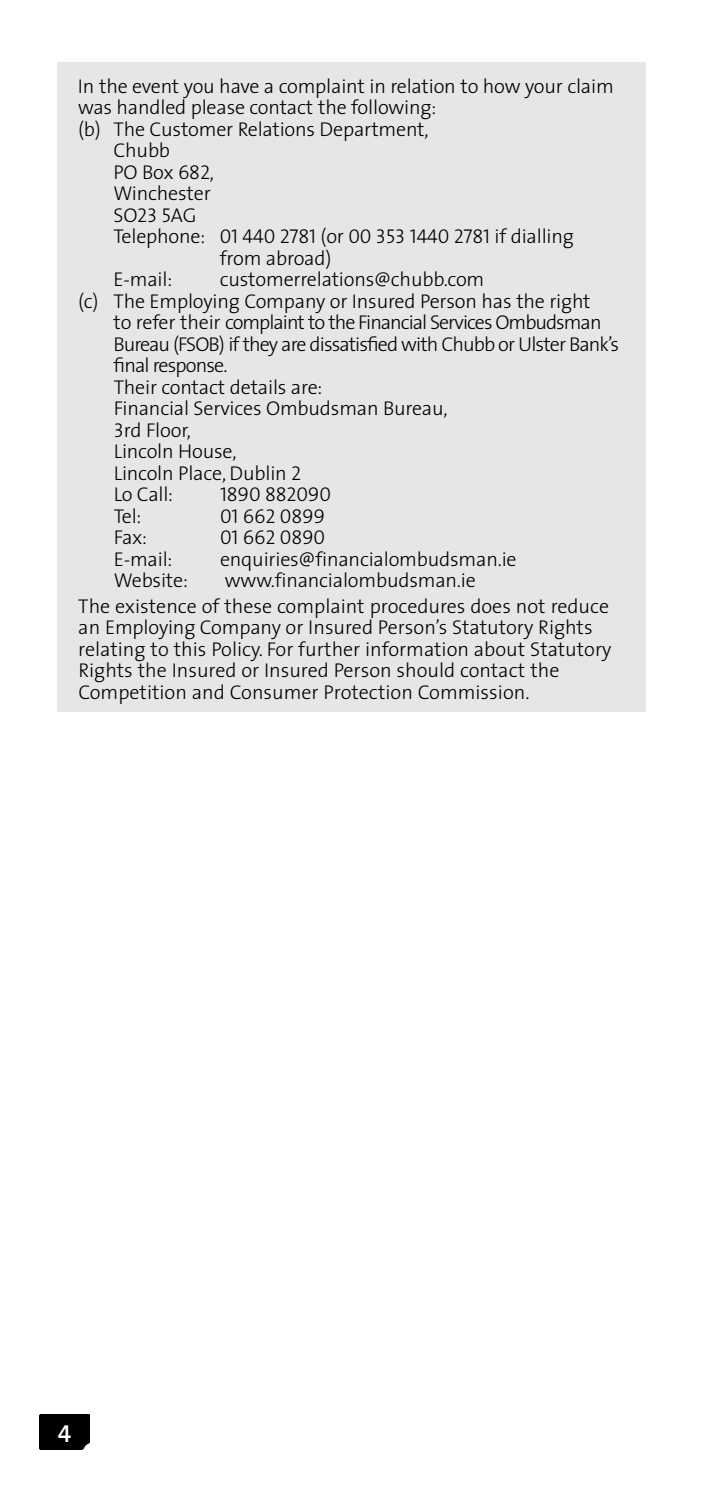
<style>
.page{position:relative;width:702px;height:1489px;background:#fff}
.page>*{position:absolute;margin:0;border:0;box-sizing:border-box;transform-origin:0 0}
.t1{font:24.75px "The Sans Semi Bold Caps";color:#fff}
.t2{font:300 20px/21.5px "The Sans";letter-spacing:-.01em;color:#000}
.t3{font:300 20px "The Sans";letter-spacing:-.045em;color:#000}
.t4{font:300 20px "The Sans";letter-spacing:-.05em;color:#000}
.t5{font:20px "The Sans Light Caps";letter-spacing:-.01em;color:#000}
.s1{font-family:"The Sans Light Caps";font-weight:400}
</style>
<div class="page">
<div style="left:39px;top:1414px;width:51px;height:35px;background:#000"></div>
<div style="left:57px;top:62px;width:588px;height:649px;background:#e6e6e6"></div>
<p class="t2" style="left:78px;top:74px;width:537px">In the event you have a complaint in relation to how your claim</p>
<p class="t2" style="left:78px;top:96px;width:360px">was handled please contact the following:</p>
<p class="t2" style="left:78px;top:117px;width:352px">(b) The Customer Relations Department,</p>
<p class="t2" style="left:113px;top:139px;width:58px">Chubb</p>
<p class="t2" style="left:113px;top:160px;width:102px">PO Box <span class="s1">682</span>,</p>
<p class="t2" style="left:113px;top:182px;width:99px">Winchester</p>
<p class="t2" style="left:113px;top:203px;width:84px">SO<span class="s1">23 5</span>AG</p>
<p class="t2" style="left:113px;top:225px;width:462px">Telephone: <span class="s1">01 440 2781</span> (or <span class="s1">00 353 1440 2781</span> if dialling</p>
<p class="t2" style="left:220px;top:246px;width:113px">from abroad)</p>
<p class="t2" style="left:113px;top:268px;width:60px">E-mail:</p>
<p class="t2" style="left:220px;top:268px;width:266px">customerrelations@chubb.com</p>
<p class="t2" style="left:78px;top:289px;width:514px">(c) The Employing Company or Insured Person has the right</p>
<p class="t4" style="left:113px;top:306px;width:489px">to refer their complaint to the Financial Services Ombudsman</p>
<p class="t3" style="left:114px;top:327px;width:507px">Bureau (FSOB) ifthey are dissatisfied with Chubb or Ulster Bank’s</p>
<p class="t3" style="left:114px;top:349px;width:115px">final response.</p>
<p class="t2" style="left:114px;top:375px;width:210px">Their contact details are:</p>
<p class="t2" style="left:114px;top:397px;width:335px">Financial Services Ombudsman Bureau,</p>
<p class="t2" style="left:114px;top:418px;width:79px"><span class="s1">3</span>rd Floor,</p>
<p class="t2" style="left:114px;top:440px;width:124px">Lincoln House,</p>
<p class="t2" style="left:114px;top:461px;width:189px">Lincoln Place, Dublin <span class="s1">2</span></p>
<p class="t2" style="left:114px;top:483px;width:61px">Lo Call:</p>
<p class="t5" style="left:220px;top:478px;width:112px">1890 882090</p>
<p class="t2" style="left:114px;top:504px;width:29px">Tel:</p>
<p class="t5" style="left:220px;top:499px;width:107px">01 662 0899</p>
<p class="t2" style="left:114px;top:526px;width:35px">Fax:</p>
<p class="t5" style="left:220px;top:521px;width:107px">01 662 0890</p>
<p class="t2" style="left:114px;top:547px;width:60px">E-mail:</p>
<p class="t2" style="left:220px;top:547px;width:298px">enquiries@financialombudsman.ie</p>
<p class="t2" style="left:114px;top:569px;width:76px">Website:</p>
<p class="t2" style="left:78px;top:567px;width:532px;line-height:25px;text-indent:146px">www.financialombudsman.ie<br>The existence of these complaint procedures does not reduce</p>
<p class="t2" style="left:78px;top:616px;width:534px">an Employing Company or Insured Person’s Statutory Rights relating to this Policy. For further information about Statutory Rights the Insured or Insured Person should contact the Competition and Consumer Protection Commission.</p>
<p class="t1" style="left:58px;top:1412px;width:15px">4</p>
</div>
